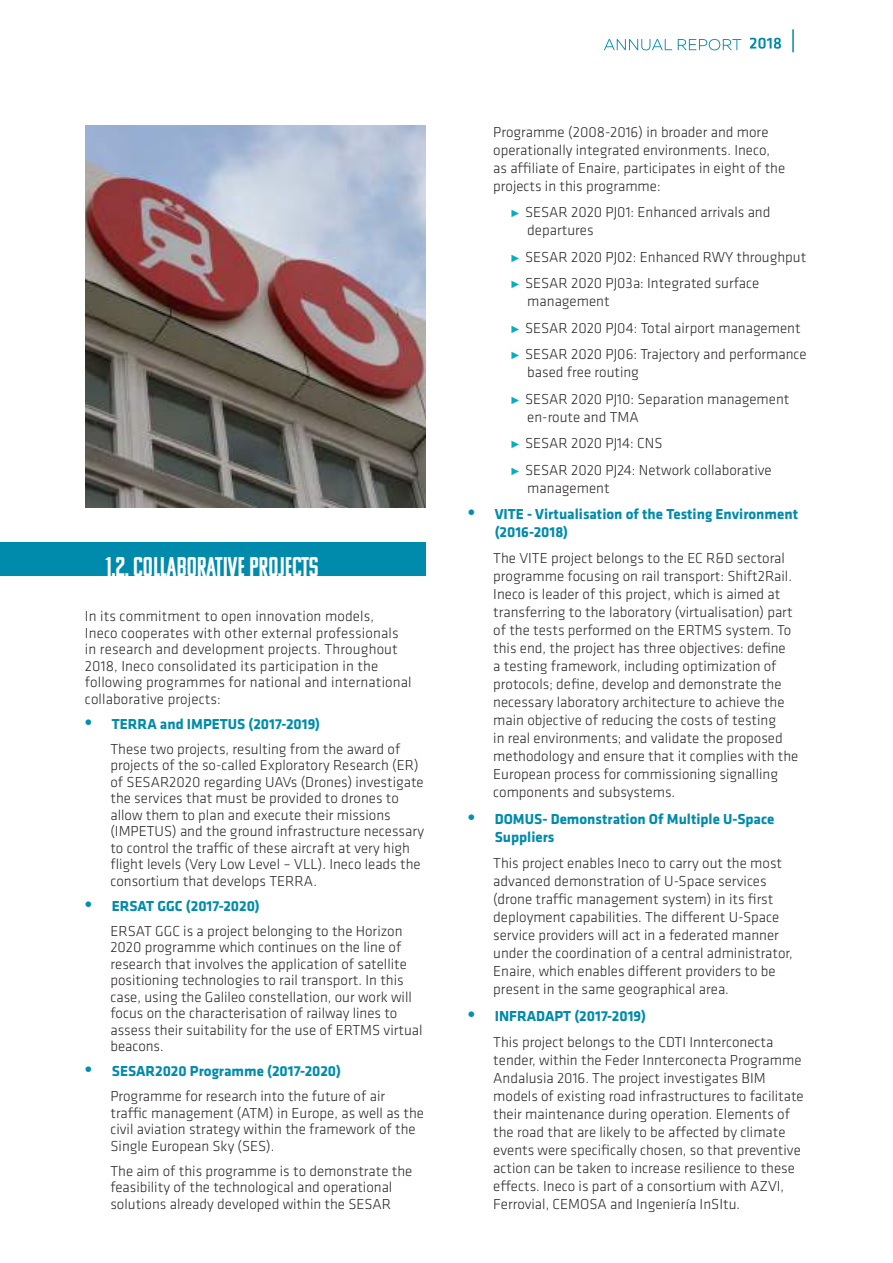
<style>
.page{position:relative;width:893px;height:1263px;background:#fff}
.page>*{position:absolute;margin:0;border:0;box-sizing:border-box;transform-origin:0 0}
.t1{font:27px "Komu A";color:#fff}
.t2{font:300 15px/18px "Klavika";color:#2e292a}
.t3{font:700 15px/18px "Klavika";color:#008bac}
.s1{font-weight:700;font-size:21px;color:#0090b1}
.s2{font-weight:700;color:#008bac}
.s3{font-family:"Arial";font-weight:700;font-size:10.5px;color:#02aec4}
.s4{font-size:21px;color:#0090b1}
</style>
<div class="page">
<svg style="left:750px;top:38px;width:31px;height:11px"></svg>
<hr style="left:792px;top:29px;width:2px;height:23px;background:#008bac">
<svg style="left:604px;top:39px;width:137px;height:11px"></svg>
<div style="left:0;top:542px;width:425px;height:34px;background:#008bac"></div>
<img style="left:85px;top:125px;width:340px;height:383px">
<h1 class="t1" style="left:105px;top:553px;width:215px">1.2. COLLABORATIVE PROJECTS</h1>
<p class="t2" style="left:85px;top:608px;width:328px;line-height:16.5px">In its commitment to open innovation models,<br>Ineco cooperates with other external professionals in research and development projects. Throughout 2018, Ineco consolidated its participation in the following programmes for national and international collaborative projects:</p>
<p class="t2" style="left:110px;top:712px;width:291px;line-height:25px;text-indent:-26px"><span class="s1">•</span> <span class="s2">TERRA and IMPETUS (2017-2019)<br></span>These two projects, resulting from the award of</p>
<p class="t2" style="left:110px;top:757px;width:315px;line-height:16.5px">projects of the so-called Exploratory Research (ER) of SESAR2020 regarding UAVs (Drones) investigate the services that must be provided to drones to allow them to plan and execute their missions (IMPETUS) and the ground infrastructure necessary to control the traffic of these aircraft at very high flight levels (Very Low Level – VLL). Ineco leads the consortium that develops TERRA.</p>
<p class="t2" style="left:110px;top:894px;width:294px;line-height:25px;text-indent:-26px"><span class="s1">•</span> <span class="s2">ERSAT GGC (2017-2020)<br></span>ERSAT GGC is a project belonging to the Horizon</p>
<p class="t2" style="left:110px;top:939px;width:314px;line-height:16.5px">2020 programme which continues on the line of research that involves the application of satellite positioning technologies to rail transport. In this case, using the Galileo constellation, our work will focus on the characterisation of railway lines to assess their suitability for the use of ERTMS virtual beacons.</p>
<p class="t2" style="left:110px;top:1059px;width:276px;line-height:25px;text-indent:-26px"><span class="s1">•</span> <span class="s2">SESAR2020 Programme (2017-2020)<br></span>Programme for research into the future of air</p>
<p class="t2" style="left:110px;top:1105px;width:315px;line-height:16.5px">traffic management (ATM) in Europe, as well as the civil aviation strategy within the framework of the<br>Single European Sky (SES).</p>
<p class="t2" style="left:110px;top:1163px;width:303px;line-height:16.5px">The aim of this programme is to demonstrate the feasibility of the technological and operational solutions already developed within the SESAR</p>
<p class="t2" style="left:493px;top:123px;width:294px">Programme (2008-2016) in broader and more operationally integrated environments. Ineco, as affiliate of Enaire, participates in eight of the projects in this programme:</p>
<p class="t2" style="left:527px;top:203px;width:245px;text-indent:-17px"><span class="s3">►</span> SESAR 2020 PJ01: Enhanced arrivals and departures</p>
<p class="t2" style="left:510px;top:244px;width:298px;line-height:26.5px"><span class="s3">►</span> SESAR 2020 PJ02: Enhanced RWY throughput <span class="s3">►</span> SESAR 2020 PJ03a: Integrated surface</p>
<p class="t2" style="left:510px;top:288px;width:298px;line-height:26.5px;text-indent:17px">management<br><span class="s3">►</span> SESAR 2020 PJ04: Total airport management <span class="s3">►</span> SESAR 2020 PJ06: Trajectory and performance</p>
<p class="t2" style="left:510px;top:359px;width:281px;line-height:26.5px;text-indent:17px">based free routing<br><span class="s3">►</span> SESAR 2020 PJ10: Separation management</p>
<p class="t2" style="left:510px;top:404px;width:263px;line-height:26.5px;text-indent:17px">en-route and TMA<br><span class="s3">►</span> SESAR 2020 PJ14: CNS<br><span class="s3">►</span> SESAR 2020 PJ24: Network collaborative</p>
<p class="t2" style="left:527px;top:479px;width:84px">management</p>
<p class="t3" style="left:495px;top:505px;width:305px;text-indent:-27px"><span class="s4">•</span> VITE - Virtualisation of the Testing Environment (2016-2018)</p>
<p class="t2" style="left:493px;top:550px;width:307px">The VITE project belongs to the EC R&amp;D sectoral programme focusing on rail transport: Shift2Rail.<br>Ineco is leader of this project, which is aimed at transferring to the laboratory (virtualisation) part of the tests performed on the ERTMS system. To this end, the project has three objectives: define<br>a testing framework, including optimization of protocols; define, develop and demonstrate the necessary laboratory architecture to achieve the main objective of reducing the costs of testing<br>in real environments; and validate the proposed methodology and ensure that it complies with the European process for commissioning signalling components and subsystems.</p>
<p class="t3" style="left:495px;top:810px;width:281px;text-indent:-27px"><span class="s4">•</span> DOMUS- Demonstration Of Multiple U-Space<br>Suppliers</p>
<p class="t2" style="left:493px;top:854px;width:301px">This project enables Ineco to carry out the most advanced demonstration of U-Space services (drone traffic management system) in its first deployment capabilities. The different U-Space service providers will act in a federated manner under the coordination of a central administrator, Enaire, which enables different providers to be present in the same geographical area.</p>
<p class="t2" style="left:493px;top:1003px;width:282px;line-height:26.5px;text-indent:-26px"><span class="s1">•</span> <span class="s2">INFRADAPT (2017-2019)<br></span>This project belongs to the CDTI Innterconecta</p>
<p class="t2" style="left:493px;top:1051px;width:312px">tender, within the Feder Innterconecta Programme Andalusia 2016. The project investigates BIM models of existing road infrastructures to facilitate their maintenance during operation. Elements of the road that are likely to be affected by climate events were specifically chosen, so that preventive action can be taken to increase resilience to these effects. Ineco is part of a consortium with AZVI, Ferrovial, CEMOSA and Ingeniería InSItu.</p>
</div>
